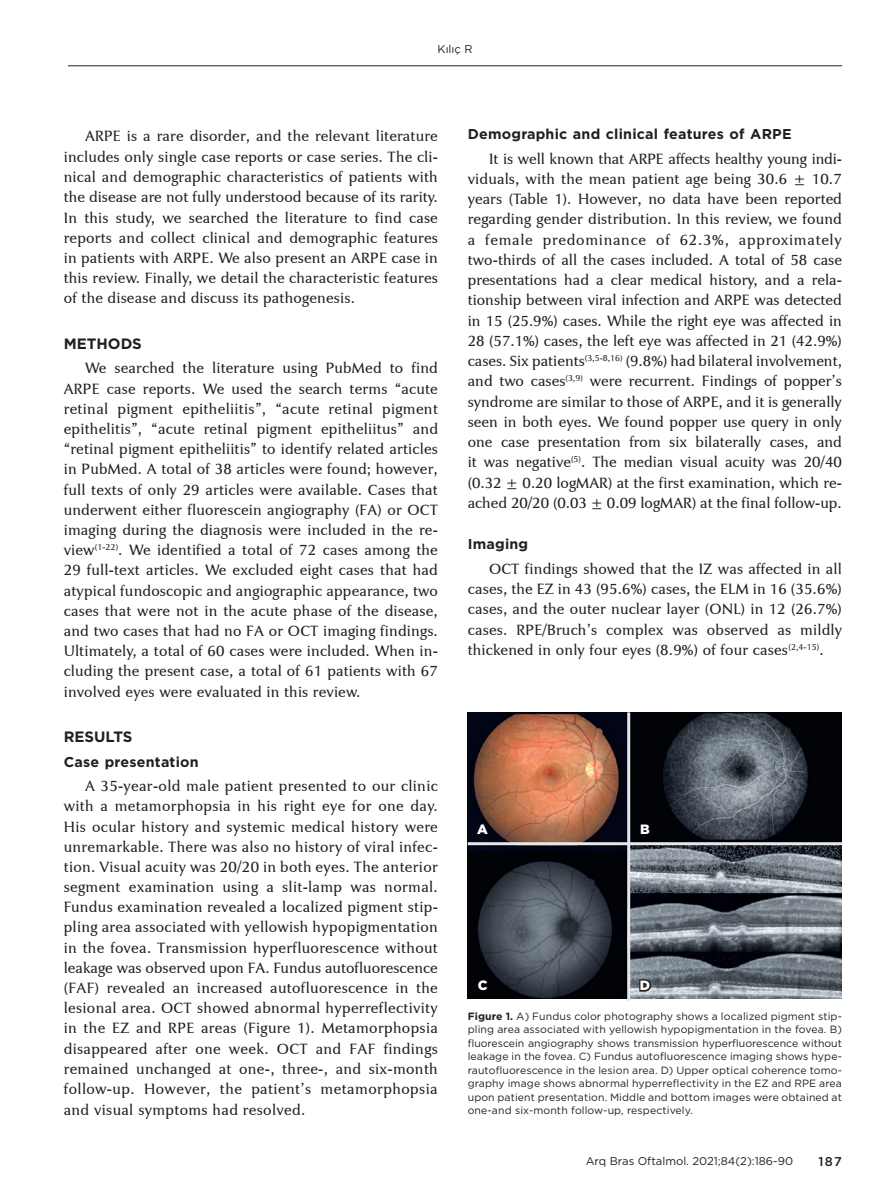
<style>
.page{position:relative;width:893px;height:1191px;background:#fff}
.page>*{position:absolute;margin:0;border:0;box-sizing:border-box;transform-origin:0 0}
.t1{font:15px/20.2px "Jaguar JC Book";letter-spacing:.015em;color:#231f20;text-align:justify}
.t2{font:700 15px "Gotham";color:#231f20}
.t3{font:700 14.25px "Gotham";letter-spacing:.015em;color:#231f20}
.t4{font:900 13.5px "Gotham";color:#fff}
.t5{font:500 12.75px "Gotham";color:#231f20}
.t6{font:11.25px "Gotham";color:#231f20}
.t7{font:10.5px/13.5px "Gotham";letter-spacing:.01em;color:#231f20;text-align:justify}
.s1{font-weight:700}
</style>
<div class="page">
<hr style="left:68px;top:65px;width:774px;height:1px;background:#231f20">
<img style="left:468px;top:712px;width:374px;height:286px">
<hr style="left:627px;top:712px;width:3px;height:289px;background:#e6e7e9">
<hr style="left:468px;top:842px;width:374px;height:3px;background:#e6e7e9">
<svg style="left:638px;top:977px;width:15px;height:16px"></svg>
<p class="t6" style="left:438px;top:41px;width:36px">Kılıç R</p>
<p class="t1" style="left:64px;top:126px;width:376px;text-indent:21px">ARPE is a rare disorder, and the relevant literature includes only single case reports or case series. The cli&shy;nical and demographic characteristics of patients with the disease are not fully understood because of its rarity.<br>In this study, we searched the literature to find case reports and collect clinical and demographic features in patients with ARPE. We also present an ARPE case in this review. Finally, we detail the characteristic features of the disease and discuss its pathogenesis.</p>
<p class="t2" style="left:64px;top:334px;width:80px">METHODS</p>
<p class="t1" style="left:64px;top:358px;width:376px;text-indent:21px">We searched the literature using PubMed to find ARPE case reports. We used the search terms “acute retinal pigment epitheliitis”, “acute retinal pigment epithelitis”, “acute retinal pigment epitheliitus” and “retinal pigment epitheliitis” to identify related articles in PubMed. A total of 38 articles were found; however, full texts of only 29 articles were available. Cases that underwent either fluorescein angiography (FA) or OCT imaging during the diagnosis were included in the re&shy;view<sup>(1-22)</sup>. We identified a total of 72 cases among the 29 full-text articles. We excluded eight cases that had atypical fundoscopic and angiographic appearance, two cases that were not in the acute phase of the disease, and two cases that had no FA or OCT imaging findings.<br>Ultimately, a total of 60 cases were included. When in&shy;cluding the present case, a total of 61 patients with 67 involved eyes were evaluated in this review.</p>
<p class="t2" style="left:64px;top:727px;width:70px">RESULTS</p>
<p class="t3" style="left:64px;top:752px;width:137px">Case presentation</p>
<p class="t1" style="left:64px;top:776px;width:376px;text-indent:21px">A 35-year-old male patient presented to our clinic with a metamorphopsia in his right eye for one day.<br>His ocular history and systemic medical history were unremarkable. There was also no history of viral infec&shy;tion. Visual acuity was 20/20 in both eyes. The anterior segment examination using a slit-lamp was normal.<br>Fundus examination revealed a localized pigment stip&shy;pling area associated with yellowish hypopigmentation in the fovea. Transmission hyperfluorescence without leakage was observed upon FA. Fundus autofluorescence (FAF) revealed an increased autofluorescence in the lesional area. OCT showed abnormal hyperreflectivity in the EZ and RPE areas (Figure 1). Metamorphopsia disappeared after one week. OCT and FAF findings remained unchanged at one-, three-, and six-month follow-up. However, the patient’s metamorphopsia and visual symptoms had resolved.</p>
<p class="t3" style="left:468px;top:124px;width:325px">Demographic and clinical features of ARPE</p>
<p class="t1" style="left:468px;top:148px;width:376px;text-indent:21px">It is well known that ARPE affects healthy young indi&shy;viduals, with the mean patient age being 30.6 ± 10.7 years (Table 1). However, no data have been reported regarding gender distribution. In this review, we found a female predominance of 62.3%, approximately two-thirds of all the cases included. A total of 58 case presentations had a clear medical history, and a rela&shy;tionship between viral infection and ARPE was detected in 15 (25.9%) cases. While the right eye was affected in 28 (57.1%) cases, the left eye was affected in 21 (42.9%) cases. Six patients<sup>(3,5-8,16)</sup> (9.8%) had bilateral involvement, and two cases<sup>(3,9)</sup> were recurrent. Findings of popper’s syndrome are similar to those of ARPE, and it is generally seen in both eyes. We found popper use query in only one case presentation from six bilaterally cases, and it was negative<sup>(5)</sup>. The median visual acuity was 20/40 (0.32 ± 0.20 logMAR) at the first examination, which re&shy;ached 20/20 (0.03 ± 0.09 logMAR) at the final follow-up.</p>
<p class="t3" style="left:468px;top:535px;width:62px">Imaging</p>
<p class="t1" style="left:468px;top:559px;width:376px;text-indent:21px">OCT findings showed that the IZ was affected in all cases, the EZ in 43 (95.6%) cases, the ELM in 16 (35.6%) cases, and the outer nuclear layer (ONL) in 12 (26.7%) cases. RPE/Bruch’s complex was observed as mildly thickened in only four eyes (8.9%) of four cases<sup>(2,4-15)</sup>.</p>
<p class="t4" style="left:477px;top:820px;width:12px">A</p>
<p class="t4" style="left:640px;top:820px;width:11px">B</p>
<p class="t4" style="left:478px;top:976px;width:11px">C</p>
<p class="t4" style="left:640px;top:976px;width:12px">D</p>
<p class="t7" style="left:468px;top:1009px;width:376px"><span class="s1">Figure 1.</span> A) Fundus color photography shows a localized pigment stip&shy;pling area associated with yellowish hypopigmentation in the fovea. B) fluorescein angiography shows transmission hyperfluorescence without leakage in the fovea. C) Fundus autofluorescence imaging shows hype&shy;rautofluorescence in the lesion area. D) Upper optical coherence tomo&shy;graphy image shows abnormal hyperreflectivity in the EZ and RPE area upon patient presentation. Middle and bottom images were obtained at one-and six-month follow-up, respectively.</p>
<p class="t6" style="left:586px;top:1153px;width:209px">Arq Bras Oftalmol. 2021;84(2):186-90</p>
<p class="t5" style="left:819px;top:1153px;width:25px">187</p>
</div>
